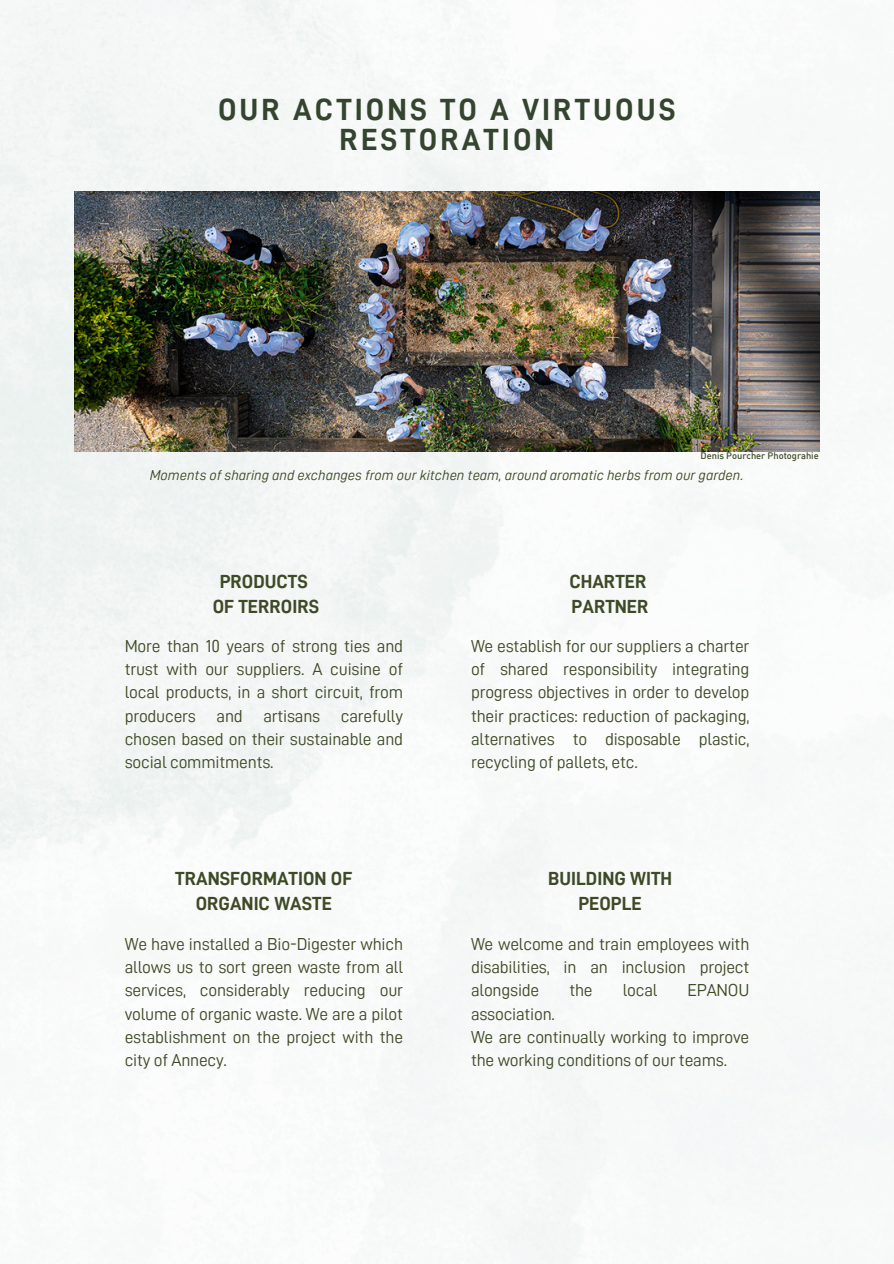
<style>
.page{position:relative;width:894px;height:1264px;background:#fff}
.page>*{position:absolute;margin:0;border:0;box-sizing:border-box;transform-origin:0 0}
.t1{font:30.75px/30.3px "D DIN Bold";letter-spacing:.1em;color:#35442f;text-align:center}
.t2{font:19.05px/25.7px "D DIN Bold";color:#3e4a26;text-align:center}
.t3{font:17.4px/23.2px "D DIN";letter-spacing:-.01em;color:#3e4a26;text-align:justify}
.t4{font:14.4px "D DIN Italic";color:#3e4a26}
.t5{font:500 9.3px "DIN";color:#3e4a26}
</style>
<div class="page">
<img style="left:0;top:0;width:893px;height:1263px">
<img style="left:75px;top:191px;width:743px;height:260px">
<h1 class="t1" style="left:218px;top:94px;width:459px">OUR ACTIONS TO A VIRTUOUS<br>RESTORATION</h1>
<h2 class="t5" style="left:700px;top:450px;width:120px">Denis Pourcher Photograhie</h2>
<h3 class="t4" style="left:150px;top:468px;width:595px">Moments of sharing and exchanges from our kitchen team, around aromatic herbs from our garden.</h3>
<h2 class="t2" style="left:213px;top:568px;width:108px">PRODUCTS<br>OF TERROIRS</h2>
<h3 class="t2" style="left:569px;top:568px;width:81px;text-align:left">CHARTER<br>PARTNER</h3>
<p class="t3" style="left:125px;top:634px;width:280px">More than 10 years of strong ties and trust with our suppliers. A cuisine of local products, in a short circuit, from producers and artisans carefully chosen based on their sustainable and social commitments.</p>
<p class="t3" style="left:471px;top:634px;width:280px">We establish for our suppliers a charter of shared responsibility integrating progress objectives in order to develop their practices: reduction of packaging, alternatives to disposable plastic, recycling of pallets, etc.</p>
<h4 class="t2" style="left:175px;top:865px;width:178px">TRANSFORMATION OF<br>ORGANIC WASTE</h4>
<h2 class="t2" style="left:548px;top:865px;width:125px">BUILDING WITH<br>PEOPLE</h2>
<h3 class="t3" style="left:125px;top:932px;width:280px">We have installed a Bio-Digester which allows us to sort green waste from all services, considerably reducing our volume of organic waste. We are a pilot establishment on the project with the city of Annecy.</h3>
<h2 class="t3" style="left:471px;top:932px;width:280px">We welcome and train employees with disabilities, in an inclusion project alongside</h2>
<h2 class="t3" style="left:569px;top:979px;width:25px">the</h2>
<h2 class="t3" style="left:622px;top:979px;width:36px">local</h2>
<h2 class="t3" style="left:687px;top:979px;width:63px">EPANOU</h2>
<h2 class="t3" style="left:471px;top:1002px;width:280px;text-align:left">association.<br>We are continually working to improve the working conditions of our teams.</h2>
</div>
